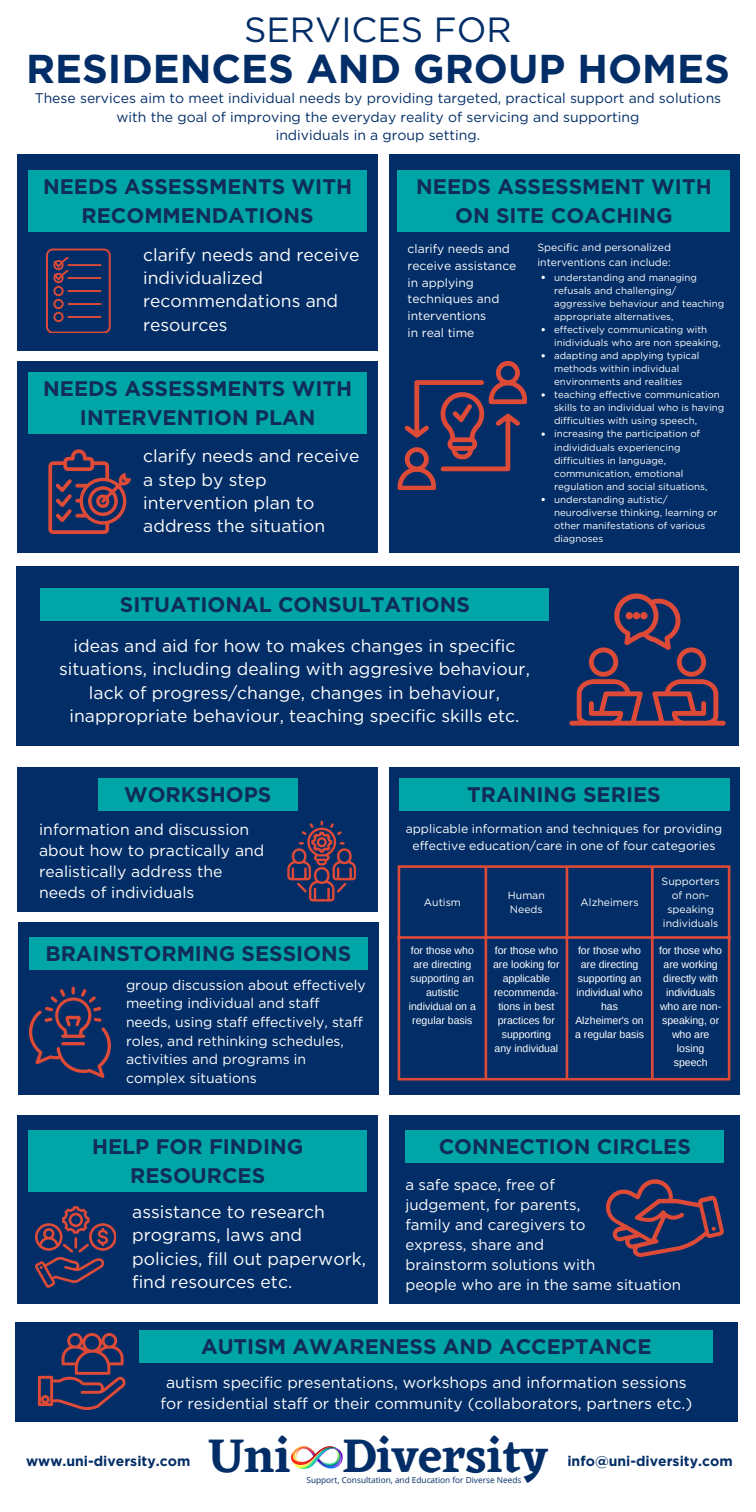
<style>
.page{position:relative;width:756px;height:1512px;background:#fff}
.page>*{position:absolute;margin:0;border:0;box-sizing:border-box;transform-origin:0 0}
.t1{font:600 48.65px "Eczar";color:#022d66}
.t2{font:700 40.25px "Gotham";color:#022d66}
.t3{font:35px "Gotham";color:#022d66}
.t4{font:700 21px/28.7px "Gotham";color:#102c57;text-align:center}
.t5{font:17.5px/23.4px "Gotham";color:#fff}
.t6{font:15.75px/21px "Gotham";color:#fff}
.t7{font:15.05px/19.9px "Gotham";color:#fff}
.t8{font:14px "Gotham";color:#022d66}
.t9{font:14px/18.6px "Gotham";color:#fff}
.t10{font:700 14px "Gotham";color:#022d66}
.t11{font:12.25px/16.8px "Gotham";color:#fff}
.t12{font:10.5px/14px "Arimo";color:#fff;text-align:center}
.t13{font:10.5px/14px "Gotham";color:#fff}
.t14{font:9.8px/13px "Gotham";color:#fff}
.t15{font:8.4px "Open Sans";color:#022d66}
</style>
<div class="page">
<div style="left:389px;top:767px;width:350px;height:328px;background:#022d66"></div>
<div style="left:399px;top:778px;width:330px;height:32px;background:#00a5a7"></div>
<svg style="left:291px;top:1446px;width:52px;height:23px"></svg>
<div style="left:17px;top:361px;width:361px;height:191px;background:#022d66"></div>
<div style="left:28px;top:372px;width:339px;height:61px;background:#00a5a7"></div>
<svg style="left:48px;top:449px;width:83px;height:84px"></svg>
<div style="left:17px;top:567px;width:722px;height:179px;background:#022d66"></div>
<div style="left:40px;top:588px;width:509px;height:32px;background:#00a5a7"></div>
<svg style="left:569px;top:593px;width:157px;height:132px"></svg>
<div style="left:17px;top:154px;width:361px;height:196px;background:#022d66"></div>
<div style="left:28px;top:171px;width:339px;height:61px;background:#00a5a7"></div>
<svg style="left:46px;top:249px;width:65px;height:84px"></svg>
<div style="left:17px;top:767px;width:361px;height:145px;background:#022d66"></div>
<div style="left:98px;top:778px;width:199px;height:32px;background:#00a5a7"></div>
<svg style="left:287px;top:821px;width:69px;height:81px"></svg>
<div style="left:17px;top:1115px;width:361px;height:188px;background:#022d66"></div>
<div style="left:28px;top:1130px;width:339px;height:62px;background:#00a5a7"></div>
<svg style="left:35px;top:1206px;width:81px;height:82px"></svg>
<div style="left:389px;top:1115px;width:351px;height:188px;background:#022d66"></div>
<div style="left:405px;top:1131px;width:319px;height:32px;background:#00a5a7"></div>
<svg style="left:606px;top:1179px;width:118px;height:78px"></svg>
<div style="left:18px;top:922px;width:361px;height:173px;background:#022d66"></div>
<div style="left:29px;top:937px;width:339px;height:32px;background:#00a5a7"></div>
<svg style="left:29px;top:987px;width:81px;height:91px"></svg>
<div style="left:15px;top:1322px;width:723px;height:99px;background:#022d66"></div>
<div style="left:140px;top:1331px;width:573px;height:32px;background:#00a5a7"></div>
<svg style="left:38px;top:1333px;width:88px;height:76px"></svg>
<div style="left:389px;top:154px;width:350px;height:398px;background:#022d66"></div>
<div style="left:398px;top:171px;width:332px;height:61px;background:#00a5a7"></div>
<svg style="left:542px;top:393px;width:3px;height:4px"></svg>
<svg style="left:398px;top:361px;width:128px;height:129px"></svg>
<hr style="left:398px;top:868px;width:2px;height:210px;background:#dd4b38">
<hr style="left:485px;top:868px;width:2px;height:210px;background:#dd4b38">
<hr style="left:566px;top:868px;width:2px;height:210px;background:#dd4b38">
<hr style="left:651px;top:868px;width:3px;height:210px;background:#dd4b38">
<hr style="left:728px;top:868px;width:2px;height:210px;background:#dd4b38">
<hr style="left:398px;top:865px;width:332px;height:3px;background:#dd4b38">
<hr style="left:398px;top:936px;width:332px;height:3px;background:#dd4b38">
<hr style="left:398px;top:1078px;width:332px;height:3px;background:#dd4b38">
<p class="t3" style="left:244px;top:8px;width:269px">SERVICES FOR</p>
<p class="t2" style="left:26px;top:45px;width:705px">RESIDENCES AND GROUP HOMES</p>
<p class="t8" style="left:35px;top:89px;width:688px">These services aim to meet individual needs by providing targeted, practical support and solutions</p>
<p class="t8" style="left:116px;top:108px;width:525px">with the goal of improving the everyday reality of servicing and supporting</p>
<p class="t8" style="left:276px;top:127px;width:206px">individuals in a group setting.</p>
<h5 class="t4" style="left:43px;top:172px;width:310px">NEEDS ASSESSMENTS WITH<br>RECOMMENDATIONS</h5>
<h4 class="t5" style="left:143px;top:243px;width:218px">clarify needs and receive individualized recommendations and resources</h4>
<p class="t4" style="left:43px;top:374px;width:310px">NEEDS ASSESSMENTS WITH<br>INTERVENTION PLAN</p>
<p class="t5" style="left:143px;top:444px;width:218px">clarify needs and receive a step by step intervention plan to address the situation</p>
<h4 class="t4" style="left:416px;top:172px;width:297px">NEEDS ASSESSMENT WITH<br>ON SITE COACHING</h4>
<h6 class="t11" style="left:408px;top:241px;width:110px">clarify needs and receive assistance</h6>
<p class="t11" style="left:408px;top:274px;width:93px">in applying techniques and interventions</p>
<h4 class="t11" style="left:408px;top:324px;width:68px">in real time</h4>
<p class="t13" style="left:537px;top:240px;width:135px">Specific and personalized interventions can include:</p>
<p class="t14" style="left:554px;top:271px;width:172px">understanding and managing refusals and challenging/ aggressive behaviour and teaching appropriate alternatives,</p>
<h4 class="t14" style="left:554px;top:323px;width:168px">effectively communicating with inidividuals who are non speaking,</h4>
<p class="t14" style="left:554px;top:349px;width:147px">adapting and applying typical methods within individual environments and realities</p>
<p class="t14" style="left:554px;top:388px;width:172px">teaching effective communication skills to an individual who is having difficulties with using speech,</p>
<p class="t14" style="left:554px;top:427px;width:155px">increasing the participation of individiduals experiencing difficulties in language, communication, emotional regulation and social situations,</p>
<p class="t14" style="left:554px;top:493px;width:165px">understanding autistic/ neurodiverse thinking, learning or other manifestations of various diagnoses</p>
<h4 class="t4" style="left:120px;top:590px;width:351px">SITUATIONAL CONSULTATIONS</h4>
<p class="t5" style="left:59px;top:634px;width:472px;text-align:center">ideas and aid for how to makes changes in specific situations, including dealing with aggresive behaviour, lack of progress/change, changes in behaviour, inappropriate behaviour, teaching specific skills etc.</p>
<p class="t4" style="left:124px;top:780px;width:149px">WORKSHOPS</p>
<h5 class="t6" style="left:39px;top:819px;width:227px">information and discussion about how to practically and realistically address the needs of individuals</h5>
<p class="t4" style="left:46px;top:939px;width:307px">BRAINSTORMING SESSIONS</p>
<p class="t9" style="left:126px;top:975px;width:241px">group discussion about effectively meeting individual and staff needs, using staff effectively, staff roles, and rethinking schedules, activities and programs in complex situations</p>
<h4 class="t4" style="left:92px;top:1132px;width:213px">HELP FOR FINDING<br>RESOURCES</h4>
<p class="t5" style="left:132px;top:1200px;width:235px">assistance to research programs, laws and policies, fill out paperwork, find resources etc.</p>
<h3 class="t4" style="left:467px;top:780px;width:195px">TRAINING SERIES</h3>
<h2 class="t11" style="left:406px;top:821px;width:318px;text-align:center">applicable information and techniques for providing effective education/care in one of four categories</h2>
<p class="t13" style="left:424px;top:895px;width:38px">Autism</p>
<p class="t13" style="left:508px;top:888px;width:38px">Human<br>Needs</p>
<p class="t13" style="left:581px;top:895px;width:59px">Alzheimers</p>
<p class="t13" style="left:662px;top:874px;width:60px;text-align:center">Supporters of non&shy;speaking individuals</p>
<p class="t12" style="left:409px;top:943px;width:69px">for those who are directing supporting an autistic individual on a regular basis</p>
<h4 class="t12" style="left:493px;top:943px;width:68px">for those who are looking for applicable recommenda&shy;tions in best practices for supporting any individual</h4>
<p class="t12" style="left:575px;top:943px;width:70px">for those who are directing supporting an individual who has<br>Alzheimer's on a regular basis</p>
<h5 class="t12" style="left:659px;top:943px;width:64px">for those who are working directly with individuals who are non&shy;speaking, or who are losing speech</h5>
<p class="t4" style="left:439px;top:1133px;width:254px">CONNECTION CIRCLES</p>
<p class="t7" style="left:405px;top:1175px;width:277px">a safe space, free of<br>judgement, for parents,<br>family and caregivers to<br>express, share and<br>brainstorm solutions with<br>people who are in the same situation</p>
<h5 class="t4" style="left:201px;top:1332px;width:452px">AUTISM AWARENESS AND ACCEPTANCE</h5>
<p class="t6" style="left:160px;top:1371px;width:533px;text-align:center">autism specific presentations, workshops and information sessions for residential staff or their community (collaborators, partners etc.)</p>
<p class="t1" style="left:208px;top:1427px;width:84px">Uni</p>
<p class="t1" style="left:342px;top:1427px;width:207px">Diversity</p>
<p class="t10" style="left:26px;top:1452px;width:166px">www.uni-diversity.com</p>
<h4 class="t10" style="left:567px;top:1452px;width:167px">info@uni-diversity.com</h4>
<p class="t15" style="left:306px;top:1474px;width:217px">Support, Consultation, and Education for Diverse Needs</p>
</div>
